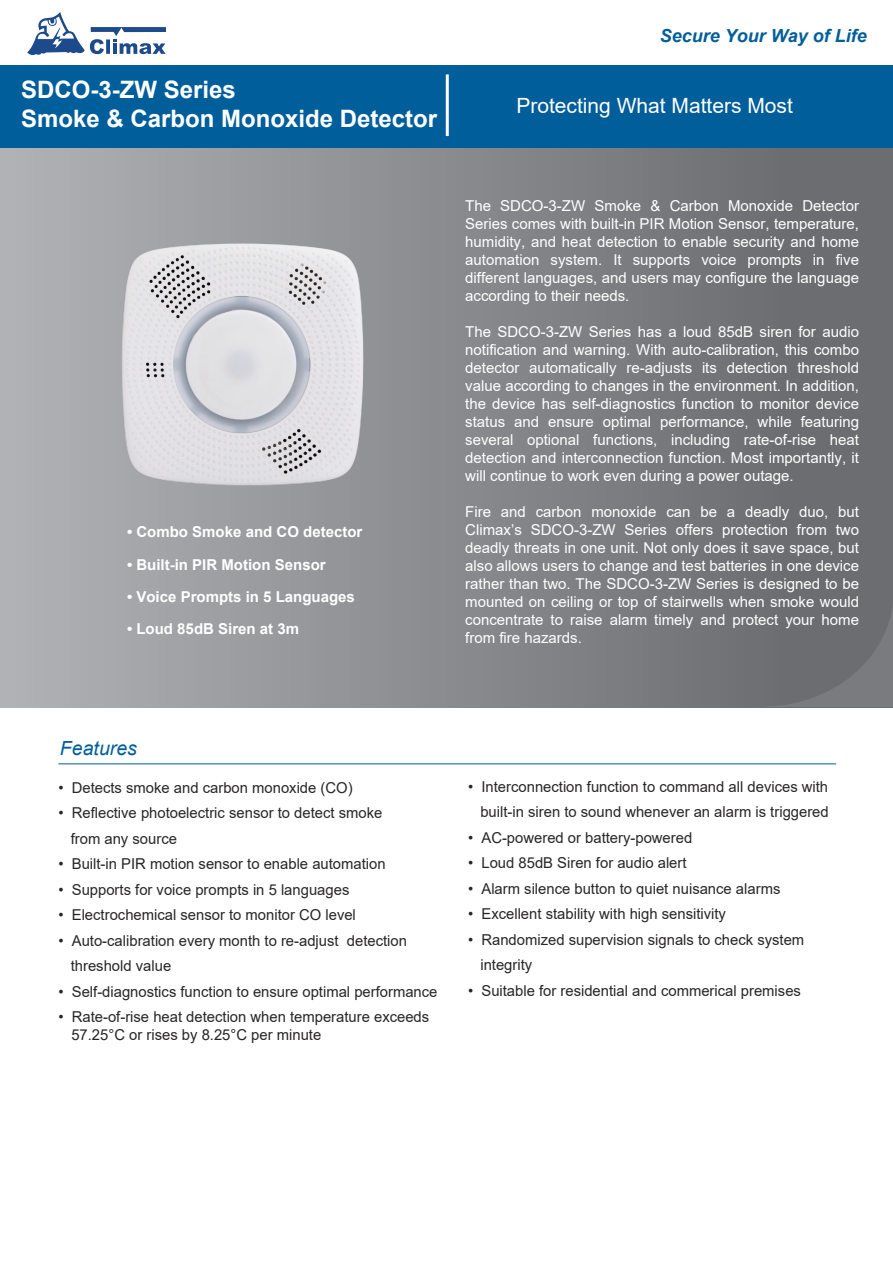
<style>
.page{position:relative;width:893px;height:1263px;background:#fff}
.page>*{position:absolute;margin:0;border:0;box-sizing:border-box;transform-origin:0 0}
.t1{font:700 24px/28.8px "Arial";color:#fff}
.t2{font:21px "Arial";color:#fff}
.t3{font:italic 19.5px "Arial";color:#005e9a}
.t4{font:italic 700 18px "Arial";color:#005e9a}
.t5{font:15px/18px "Arial";color:#fff;text-align:justify}
.t6{font:15px/25.5px "Arial";color:#282526}
.t7{font:700 15px "Arial";color:#fff}
</style>
<div class="page">
<div style="left:0;top:142px;width:893px;height:565px;background:linear-gradient(to right,#b0b2b5,#656669)"></div>
<svg style="left:764px;top:601px;width:129px;height:106px;background:#6f7073"></svg>
<div style="left:0;top:65px;width:893px;height:83px;background:#005e9a"></div>
<hr style="left:58px;top:763px;width:778px;height:1px;background:#005e9a">
<hr style="left:446px;top:74px;width:3px;height:62px;background:#fff">
<svg style="left:27px;top:12px;width:139px;height:43px"></svg>
<img style="left:66px;top:148px;width:354px;height:481px">
<h1 class="t1" style="left:21px;top:75px;width:418px">SDCO-3-ZW Series<br>Smoke &amp; Carbon Monoxide Detector</h1>
<p class="t4" style="left:660px;top:24px;width:209px">Secure Your Way of Life</p>
<h2 class="t2" style="left:516px;top:92px;width:278px">Protecting What Matters Most</h2>
<p class="t7" style="left:127px;top:521px;width:237px">• Combo Smoke and CO detector</p>
<p class="t7" style="left:127px;top:554px;width:200px">• Built-in PIR Motion Sensor</p>
<p class="t7" style="left:127px;top:586px;width:229px">• Voice Prompts in 5 Languages</p>
<p class="t7" style="left:127px;top:618px;width:173px">• Loud 85dB Siren at 3m</p>
<p class="t5" style="left:465px;top:196px;width:395px">The SDCO-3-ZW Smoke &amp; Carbon Monoxide Detector Series comes with built-in PIR Motion Sensor, temperature, humidity, and heat detection to enable security and home automation system. It supports voice prompts in five different languages, and users may configure the language according to their needs.</p>
<p class="t5" style="left:465px;top:322px;width:395px">The SDCO-3-ZW Series has a loud 85dB siren for audio notification and warning. With auto-calibration, this combo detector automatically re-adjusts its detection threshold value according to changes in the environment. In addition, the device has self-diagnostics function to monitor device status and ensure optimal performance, while featuring several optional functions, including rate-of-rise heat detection and interconnection function. Most importantly, it will continue to work even during a power outage.</p>
<p class="t5" style="left:465px;top:502px;width:395px">Fire and carbon monoxide can be a deadly duo, but Climax’s SDCO-3-ZW Series offers protection from two deadly threats in one unit. Not only does it save space, but also allows users to change and test batteries in one device rather than two. The SDCO-3-ZW Series is designed to be mounted on ceiling or top of stairwells when smoke would concentrate to raise alarm timely and protect your home from fire hazards.</p>
<h3 class="t3" style="left:60px;top:735px;width:78px">Features</h3>
<p class="t6" style="left:58px;top:775px;width:296px">• Detects smoke and carbon monoxide (CO)</p>
<p class="t6" style="left:71px;top:800px;width:313px;text-indent:-12px">• Reflective photoelectric sensor to detect smoke from any source</p>
<p class="t6" style="left:58px;top:851px;width:329px">• Built-in PIR motion sensor to enable automation</p>
<p class="t6" style="left:58px;top:877px;width:292px">• Supports for voice prompts in 5 languages</p>
<p class="t6" style="left:58px;top:902px;width:299px">• Electrochemical sensor to monitor CO level</p>
<p class="t6" style="left:71px;top:928px;width:338px;text-indent:-12px">• Auto-calibration every month to re-adjust detection threshold value</p>
<p class="t6" style="left:58px;top:979px;width:381px">• Self-diagnostics function to ensure optimal performance</p>
<p class="t6" style="left:71px;top:1008px;width:359px;line-height:18px;text-indent:-13px">• Rate-of-rise heat detection when temperature exceeds<br>57.25°C or rises by 8.25°C per minute</p>
<p class="t6" style="left:468px;top:774px;width:362px;text-align:right">• Interconnection function to command all devices with built-in siren to sound whenever an alarm is triggered</p>
<p class="t6" style="left:468px;top:825px;width:226px">• AC-powered or battery-powered</p>
<p class="t6" style="left:468px;top:850px;width:220px">• Loud 85dB Siren for audio alert</p>
<p class="t6" style="left:468px;top:876px;width:314px">• Alarm silence button to quiet nuisance alarms</p>
<p class="t6" style="left:468px;top:901px;width:260px">• Excellent stability with high sensitivity</p>
<p class="t6" style="left:480px;top:927px;width:325px;text-indent:-12px">• Randomized supervision signals to check system integrity</p>
<p class="t6" style="left:468px;top:978px;width:334px">• Suitable for residential and commerical premises</p>
</div>
